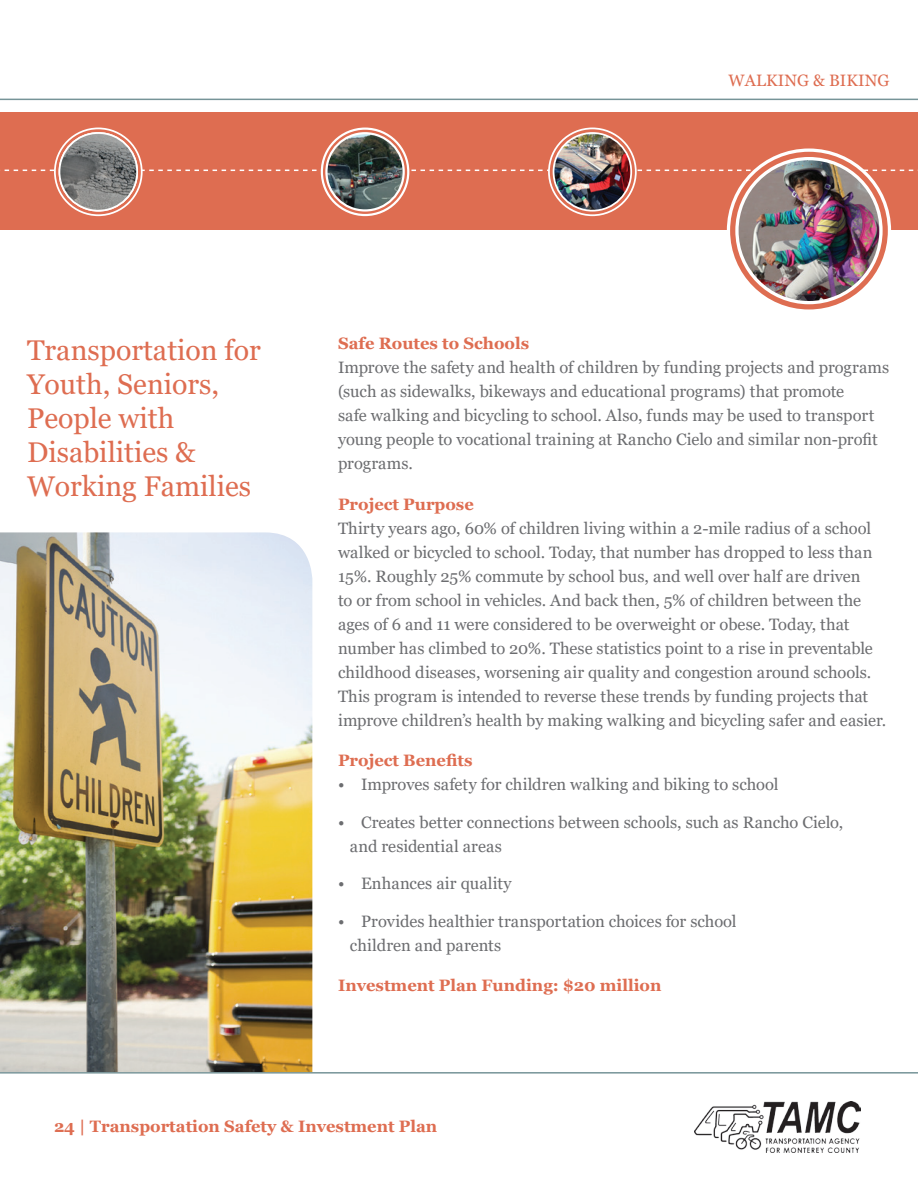
<style>
.page{position:relative;width:918px;height:1188px;background:#fff}
.page>*{position:absolute;margin:0;border:0;box-sizing:border-box;transform-origin:0 0}
.Headline_1{font:28.5px/34.2px "Georgia";color:#de6d51}
.Body_Copy{font:16.5px/24px "Georgia";color:#6c6d70}
.Subheading{font:700 16.5px "Georgia";color:#de6d51}
.t1{font:16.5px "Georgia";letter-spacing:.01em;color:#de6d51}
</style>
<div class="page">
<img style="left:694px;top:1102px;width:167px;height:50px">
<hr style="left:0;top:99px;width:918px;height:1px;background:#769498">
<hr style="left:0;top:1072px;width:918px;height:2px;background:#769498">
<div style="left:0;top:112px;width:918px;height:118px;background:#de6d51"></div>
<svg style="left:4px;top:133px;width:914px;height:78px"></svg>
<div style="left:59px;top:132px;width:79px;height:80px;border:2px solid #fff;border-radius:50%"></div>
<svg style="left:322px;top:129px;width:86px;height:86px"></svg>
<div style="left:321px;top:128px;width:88px;height:88px;border:2px solid #fff;border-radius:50%"></div>
<img style="left:326px;top:133px;width:78px;height:77px;border-radius:39px">
<div style="left:325px;top:132px;width:80px;height:80px;border:2px solid #fff;border-radius:50%"></div>
<svg style="left:728px;top:150px;width:161px;height:161px;fill:#de6d51"></svg>
<div style="left:727px;top:149px;width:164px;height:164px;border:3px solid #fff;border-radius:50%"></div>
<img style="left:737px;top:159px;width:144px;height:143px;border-radius:71px">
<div style="left:735px;top:157px;width:148px;height:147px;border:3px solid #fff;border-radius:50%"></div>
<svg style="left:549px;top:128px;width:87px;height:87px"></svg>
<div style="left:548px;top:128px;width:89px;height:88px;border:2px solid #fff;border-radius:50%"></div>
<img style="left:554px;top:133px;width:77px;height:77px">
<div style="left:553px;top:132px;width:79px;height:80px;border:2px solid #fff;border-radius:50%"></div>
<img style="left:0;top:532px;width:312px;height:540px">
<p class="t1" style="left:729px;top:70px;width:162px">WALKING &amp; BIKING</p>
<p class="Headline_1" style="left:27px;top:333px;width:235px">Transportation for<br>Youth, Seniors,<br>People with<br>Disabilities &amp;<br>Working Families</p>
<p class="Subheading" style="left:338px;top:333px;width:193px">Safe Routes to Schools</p>
<p class="Body_Copy" style="left:338px;top:356px;width:553px">Improve the safety and health of children by funding projects and programs (such as sidewalks, bikeways and educational programs) that promote<br>safe walking and bicycling to school. Also, funds may be used to transport young people to vocational training at Rancho Cielo and similar non-profit programs.</p>
<p class="Subheading" style="left:338px;top:494px;width:137px">Project Purpose</p>
<p class="Body_Copy" style="left:338px;top:517px;width:550px">Thirty years ago, 60% of children living within a 2-mile radius of a school walked or bicycled to school. Today, that number has dropped to less than 15%. Roughly 25% commute by school bus, and well over half are driven<br>to or from school in vehicles. And back then, 5% of children between the ages of 6 and 11 were considered to be overweight or obese. Today, that number has climbed to 20%. These statistics point to a rise in preventable childhood diseases, worsening air quality and congestion around schools.<br>This program is intended to reverse these trends by funding projects that improve children’s health by making walking and bicycling safer and easier.</p>
<p class="Subheading" style="left:338px;top:750px;width:136px">Project Benefits</p>
<p class="Body_Copy" style="left:338px;top:773px;width:442px">• Improves safety for children walking and biking to school</p>
<p class="Body_Copy" style="left:350px;top:811px;width:495px;text-indent:-12px">• Creates better connections between schools, such as Rancho Cielo, and residential areas</p>
<p class="Body_Copy" style="left:338px;top:872px;width:175px">• Enhances air quality</p>
<p class="Body_Copy" style="left:350px;top:910px;width:388px;text-indent:-12px">• Provides healthier transportation choices for school children and parents</p>
<p class="Subheading" style="left:338px;top:975px;width:325px">Investment Plan Funding: $20 million</p>
<p class="Subheading" style="left:54px;top:1116px;width:385px">24 | Transportation Safety &amp; Investment Plan</p>
</div>
